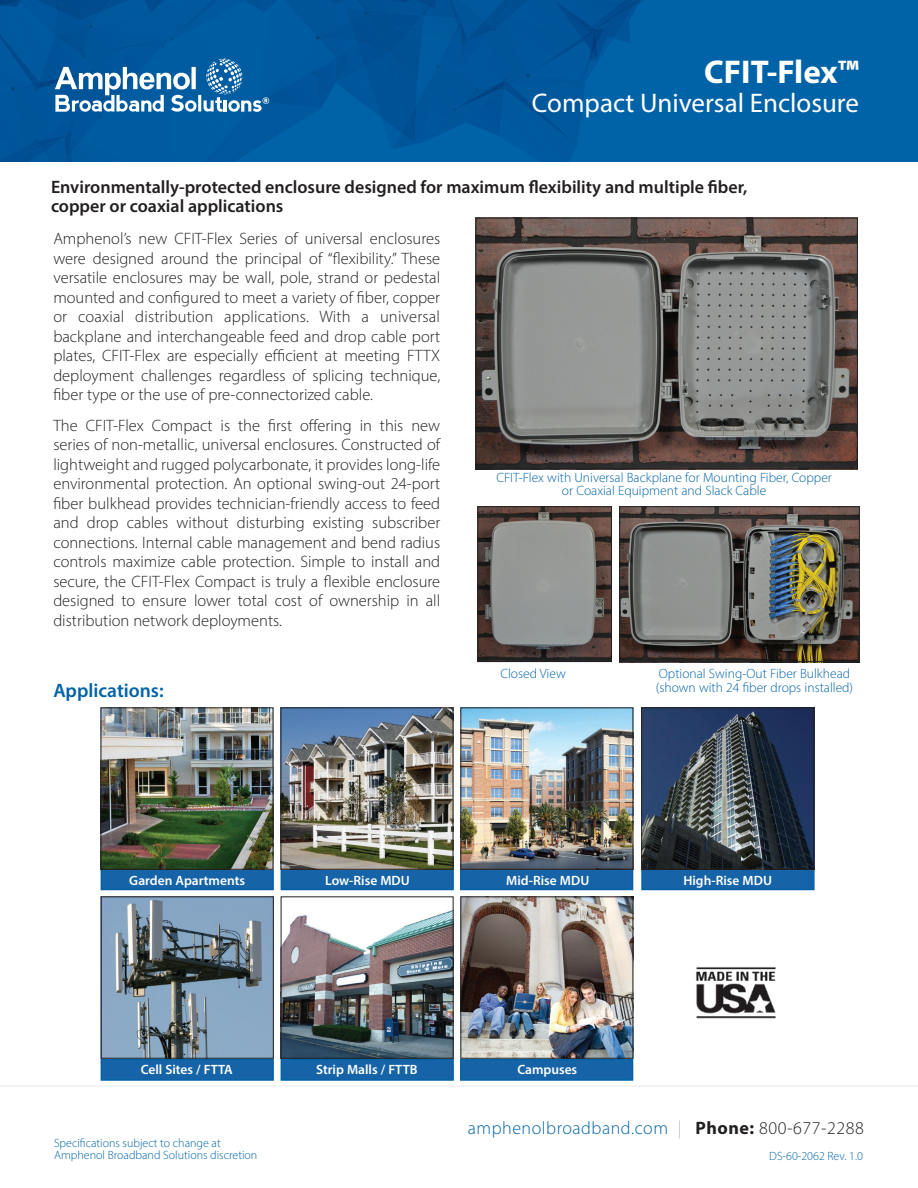
<style>
.page{position:relative;width:918px;height:1188px;background:#fff}
.page>*{position:absolute;margin:0;border:0;box-sizing:border-box;transform-origin:0 0}
.t1{font:700 33px "Myriad Pro";color:#fff}
.t2{font:27px "Myriad Pro";color:#fff}
.t3{font:600 19.5px "Myriad Pro";color:#0163a7}
.t4{font:600 18px/19.5px "Myriad Pro";color:#231f20}
.t5{font:300 18px "Myriad Pro";letter-spacing:.03em;color:#0163a7}
.t6{font:300 16.5px/19.5px "Myriad Pro";color:#231f20;text-align:justify}
.t7{font:300 13.5px/13.5px "Myriad Pro";color:#0163a7;text-align:center}
.t8{font:600 13.5px "Myriad Pro";color:#fff}
.t9{font:300 12px/12px "Myriad Pro";color:#0163a7}
.s1{color:#b8b9bc}
.s2{font-weight:700;color:#231f20}
.s3{color:#231f20}
</style>
<div class="page">
<div style="left:0;top:0;width:918px;height:165px;background:#0163a7"></div>
<svg style="left:0;top:0;width:642px;height:162px"></svg>
<div style="left:0;top:162px;width:918px;height:432px;background:#fff"></div>
<hr style="left:0;top:1085px;width:918px;height:2px;background:#f3f4f5">
<div style="left:460px;top:1059px;width:173px;height:22px;background:#1664a7;border:2px solid #0163a7"></div>
<div style="left:101px;top:1059px;width:173px;height:22px;background:#1664a7;border:2px solid #0163a7"></div>
<div style="left:281px;top:1059px;width:173px;height:22px;background:#1664a7;border:2px solid #0163a7"></div>
<div style="left:460px;top:868px;width:173px;height:22px;background:#1664a7;border:2px solid #0163a7"></div>
<div style="left:641px;top:868px;width:174px;height:22px;background:#1664a7;border:2px solid #0163a7"></div>
<div style="left:101px;top:868px;width:173px;height:22px;background:#1664a7;border:2px solid #0163a7"></div>
<div style="left:281px;top:868px;width:173px;height:22px;background:#1664a7;border:2px solid #0163a7"></div>
<img style="left:103px;top:709px;width:168px;height:159px">
<div style="left:101px;top:707px;width:172px;height:163px;border:1px solid #231f20"></div>
<img style="left:643px;top:709px;width:169px;height:159px">
<div style="left:641px;top:707px;width:173px;height:163px;border:1px solid #231f20"></div>
<img style="left:283px;top:709px;width:168px;height:159px">
<div style="left:281px;top:707px;width:172px;height:163px;border:1px solid #231f20"></div>
<img style="left:462px;top:709px;width:169px;height:159px">
<div style="left:460px;top:707px;width:173px;height:163px;border:1px solid #231f20"></div>
<img style="left:103px;top:898px;width:169px;height:159px">
<div style="left:101px;top:896px;width:173px;height:163px;border:1px solid #231f20"></div>
<img style="left:283px;top:910px;width:169px;height:147px">
<div style="left:281px;top:896px;width:173px;height:163px;border:1px solid #231f20"></div>
<img style="left:462px;top:898px;width:169px;height:159px">
<div style="left:460px;top:896px;width:173px;height:163px;border:1px solid #231f20"></div>
<img style="left:696px;top:967px;width:80px;height:52px">
<img style="left:478px;top:220px;width:378px;height:247px">
<div style="left:476px;top:218px;width:382px;height:251px;border:1px solid #231f20"></div>
<img style="left:621px;top:508px;width:237px;height:152px">
<div style="left:619px;top:506px;width:241px;height:156px;border:1px solid #231f20"></div>
<img style="left:480px;top:508px;width:130px;height:152px">
<div style="left:478px;top:506px;width:134px;height:156px;border:1px solid #231f20"></div>
<h1 class="t1" style="left:704px;top:51px;width:156px">CFIT-Flex™</h1>
<h2 class="t2" style="left:532px;top:86px;width:329px">Compact Universal Enclosure</h2>
<p class="t4" style="left:51px;top:176px;width:698px">Environmentally-protected enclosure designed for maximum flexibility and multiple fiber, copper or coaxial applications</p>
<p class="t6" style="left:53px;top:229px;width:388px">Amphenol’s new CFIT-Flex Series of universal enclosures were designed around the principal of “flexibility.” These versatile enclosures may be wall, pole, strand or pedestal mounted and configured to meet a variety of fiber, copper or coaxial distribution applications. With a universal backplane and interchangeable feed and drop cable port plates, CFIT-Flex are especially efficient at meeting FTTX deployment challenges regardless of splicing technique, fiber type or the use of pre-connectorized cable.</p>
<p class="t6" style="left:53px;top:415px;width:388px">The CFIT-Flex Compact is the first offering in this new series of non-metallic, universal enclosures. Constructed of lightweight and rugged polycarbonate, it provides long-life environmental protection. An optional swing-out 24-port fiber bulkhead provides technician-friendly access to feed and drop cables without disturbing existing subscriber connections. Internal cable management and bend radius controls maximize cable protection. Simple to install and secure, the CFIT-Flex Compact is truly a flexible enclosure designed to ensure lower total cost of ownership in all distribution network deployments.</p>
<p class="t3" style="left:53px;top:678px;width:112px">Applications:</p>
<p class="t7" style="left:496px;top:470px;width:337px">CFIT-Flex with Universal Backplane for Mounting Fiber, Copper or Coaxial Equipment and Slack Cable</p>
<p class="t7" style="left:500px;top:667px;width:67px">Closed View</p>
<p class="t7" style="left:656px;top:667px;width:199px;text-align:left">Optional Swing-Out Fiber Bulkhead (shown with 24 fiber drops installed)</p>
<p class="t8" style="left:129px;top:871px;width:117px">Garden Apartments</p>
<p class="t8" style="left:325px;top:871px;width:86px">Low-Rise MDU</p>
<p class="t8" style="left:506px;top:871px;width:85px">Mid-Rise MDU</p>
<p class="t8" style="left:683px;top:871px;width:90px">High-Rise MDU</p>
<p class="t8" style="left:141px;top:1060px;width:94px">Cell Sites / FTTA</p>
<p class="t8" style="left:316px;top:1060px;width:103px">Strip Malls / FTTB</p>
<p class="t8" style="left:517px;top:1060px;width:61px">Campuses</p>
<p class="t9" style="left:54px;top:1137px;width:205px">Specifications subject to change at<br>Amphenol Broadband Solutions discretion</p>
<p class="t5" style="left:468px;top:1117px;width:398px">amphenolbroadband.com <span class="s1">|</span> <span class="s2">Phone:</span> <span class="s3">800-677-2288</span></p>
<p class="t9" style="left:769px;top:1149px;width:95px">DS-60-2062 Rev. 1.0</p>
</div>
